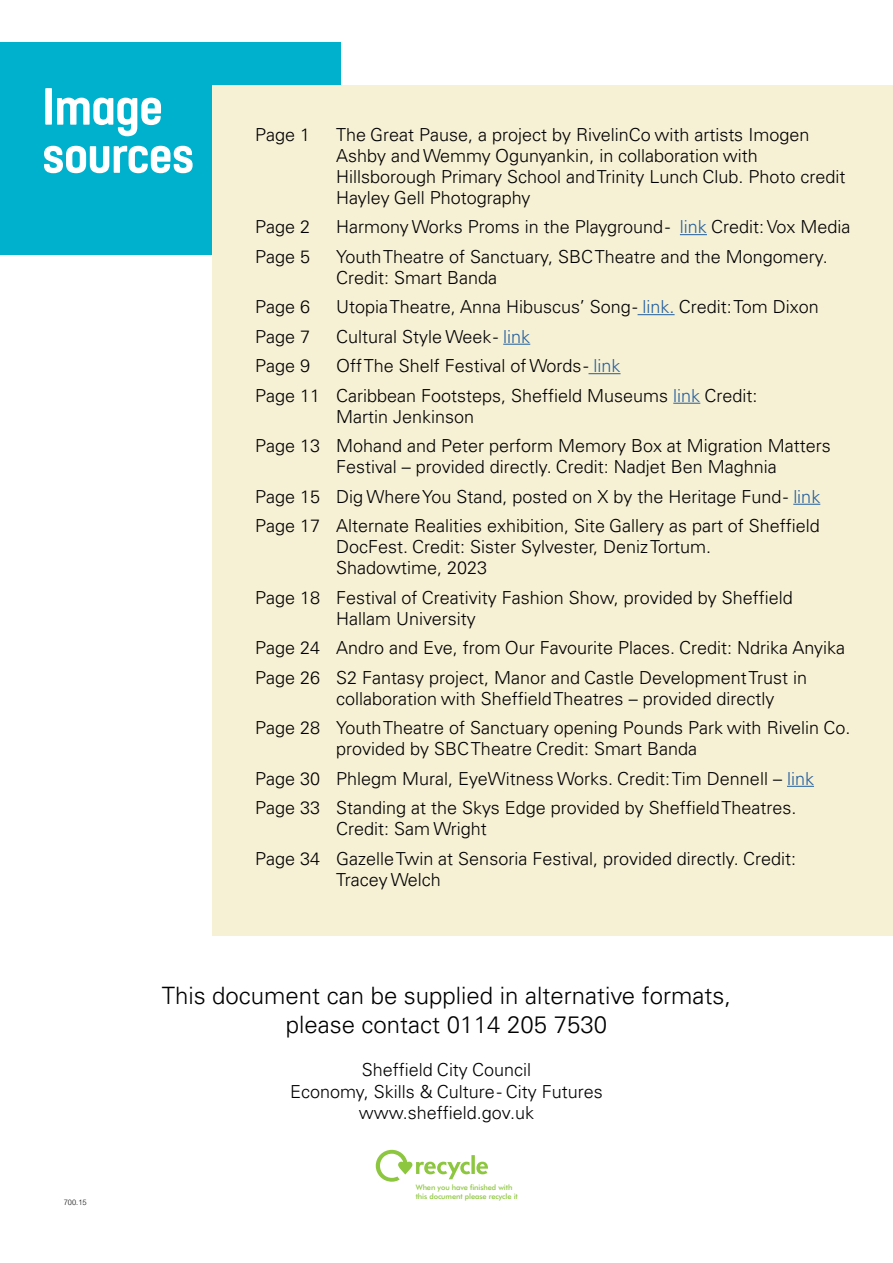
<style>
.page{position:relative;width:893px;height:1263px;background:#fff}
.page>*{position:absolute;margin:0;border:0;box-sizing:border-box;transform-origin:0 0}
.t1{font:52.8px/48.2px "Sheffield Headline";color:#fff}
.t2{font:300 24px/28.8px "Univers";color:#000;text-align:center}
.t3{font:300 18px/29.5px "Univers";color:#000}
.t4{font:500 7.5px/9px "Futura BT";letter-spacing:-.01em;color:#8dc63f}
.t5{font:300 7.5px "Arial";color:#000}
.s1{color:#215e9e}
</style>
<div class="page">
<svg style="left:376px;top:1150px;width:112px;height:32px"></svg>
<div style="left:0;top:43px;width:340px;height:212px;background:#00b1cd"></div>
<div style="left:213px;top:85px;width:680px;height:850px;background:#f6f0d5"></div>
<svg style="left:680px;top:234px;width:27px;height:1px"></svg>
<hr style="left:638px;top:314px;width:37px;height:1px;background:#215e9e">
<svg style="left:503px;top:344px;width:27px;height:1px"></svg>
<hr style="left:588px;top:373px;width:32px;height:1px;background:#215e9e">
<svg style="left:673px;top:403px;width:27px;height:1px"></svg>
<svg style="left:793px;top:504px;width:27px;height:1px"></svg>
<svg style="left:787px;top:786px;width:27px;height:1px"></svg>
<h1 class="t1" style="left:43px;top:81px;width:153px">Image sources</h1>
<p class="t3" style="left:255px;top:120px;width:57px">Page 1</p>
<p class="t3" style="left:336px;top:124px;width:511px;line-height:21px">The Great Pause, a project by RivelinCo with artists Imogen Ashby and Wemmy Ogunyankin, in collaboration with Hillsborough Primary School and Trinity Lunch Club. Photo credit Hayley Gell Photography</p>
<p class="t3" style="left:255px;top:212px;width:57px">Page 2</p>
<p class="t3" style="left:336px;top:212px;width:516px">Harmony Works Proms in the Playground - <span class="s1">link</span> Credit: Vox Media</p>
<p class="t3" style="left:255px;top:242px;width:57px">Page 5</p>
<p class="t3" style="left:336px;top:246px;width:493px;line-height:21px">Youth Theatre of Sanctuary, SBC Theatre and the Mongomery.<br>Credit: Smart Banda</p>
<p class="t3" style="left:255px;top:292px;width:57px">Page 6</p>
<p class="t3" style="left:336px;top:292px;width:484px">Utopia Theatre, Anna Hibuscus’ Song - <span class="s1">link.</span> Credit: Tom Dixon</p>
<p class="t3" style="left:255px;top:322px;width:57px">Page 7</p>
<p class="t3" style="left:336px;top:322px;width:196px">Cultural Style Week - <span class="s1">link</span></p>
<p class="t3" style="left:255px;top:351px;width:57px">Page 9</p>
<p class="t3" style="left:255px;top:351px;width:504px;text-indent:81px">Off The Shelf Festival of Words - <span class="s1">link<br></span>Page 11 Caribbean Footsteps, Sheffield Museums <span class="s1">link</span> Credit:</p>
<p class="t3" style="left:255px;top:402px;width:577px;text-indent:81px">Martin Jenkinson<br>Page 13 Mohand and Peter perform Memory Box at Migration Matters</p>
<p class="t3" style="left:255px;top:452px;width:567px;text-indent:81px">Festival – provided directly. Credit: Nadjet Ben Maghnia<br>Page 15 Dig Where You Stand, posted on X by the Heritage Fund - <span class="s1">link<br></span>Page 17 Alternate Realities exhibition, Site Gallery as part of Sheffield</p>
<p class="t3" style="left:336px;top:536px;width:377px;line-height:21px">DocFest. Credit: Sister Sylvester, Deniz Tortum.<br>Shadowtime, 2023</p>
<p class="t3" style="left:336px;top:587px;width:458px;line-height:21px;text-indent:-81px">Page 18 Festival of Creativity Fashion Show, provided by Sheffield<br>Hallam University</p>
<p class="t3" style="left:255px;top:633px;width:591px">Page 24 Andro and Eve, from Our Favourite Places. Credit: Ndrika Anyika<br>Page 26 S2 Fantasy project, Manor and Castle Development Trust in</p>
<p class="t3" style="left:255px;top:684px;width:597px;text-align:center">collaboration with Sheffield Theatres – provided directly<br>Page 28 Youth Theatre of Sanctuary opening Pounds Park with Rivelin Co.</p>
<p class="t3" style="left:255px;top:734px;width:560px;text-indent:81px">provided by SBC Theatre Credit: Smart Banda<br>Page 30 Phlegm Mural, EyeWitness Works. Credit: Tim Dennell – <span class="s1">link<br></span>Page 33 Standing at the Skys Edge provided by Sheffield Theatres.</p>
<p class="t3" style="left:255px;top:814px;width:542px;text-indent:81px">Credit: Sam Wright<br>Page 34 Gazelle Twin at Sensoria Festival, provided directly. Credit:</p>
<p class="t3" style="left:336px;top:865px;width:106px">Tracey Welch</p>
<p class="t5" style="left:64px;top:1198px;width:24px">700.15</p>
<h2 class="t2" style="left:162px;top:981px;width:571px">This document can be supplied in alternative formats, please contact 0114 205 7530</h2>
<p class="t3" style="left:290px;top:1059px;width:314px;line-height:21.6px;text-align:center">Sheffield City Council<br>Economy, Skills &amp; Culture - City Futures www.sheffield.gov.uk</p>
<p class="t4" style="left:416px;top:1183px;width:104px">When you have finished with this document please recycle it</p>
</div>
